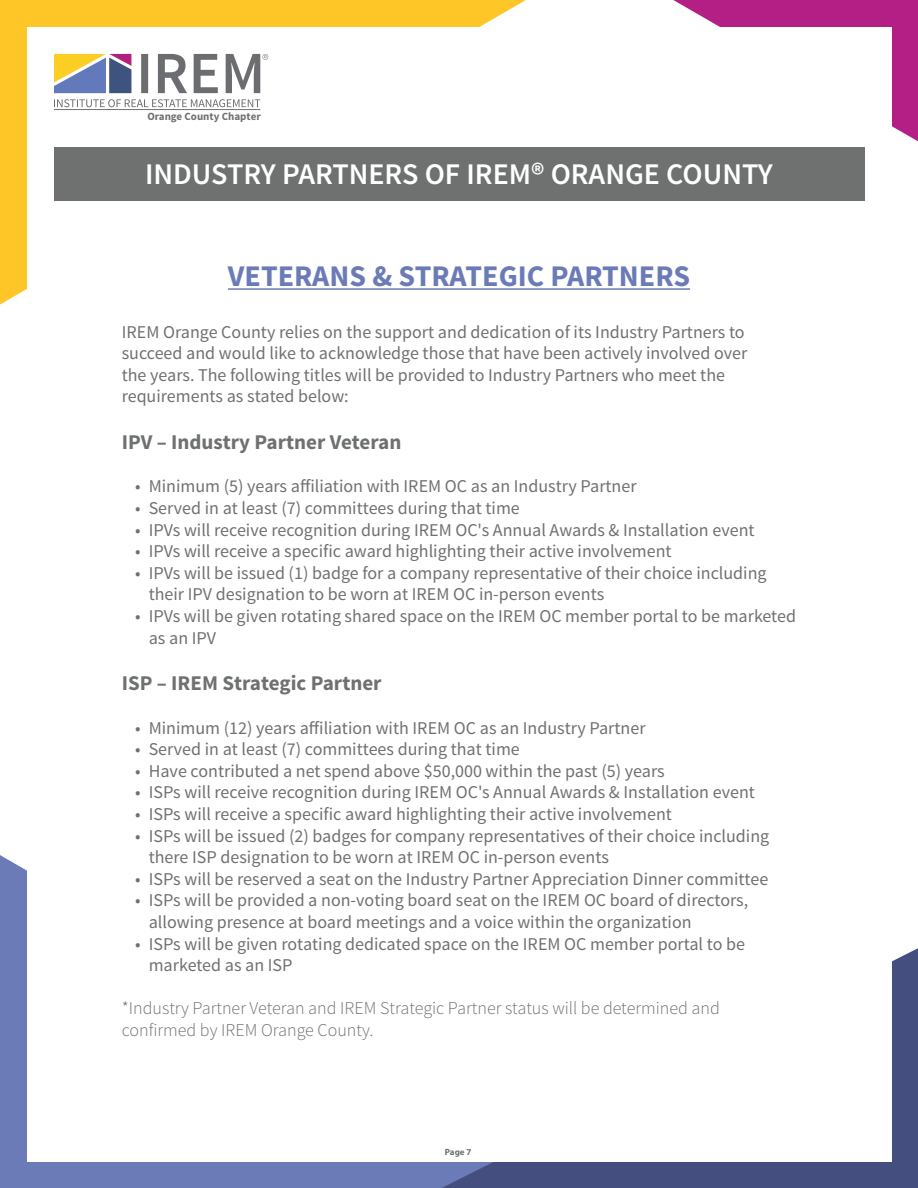
<style>
.page{position:relative;width:918px;height:1188px;background:#fff}
.page>*{position:absolute;margin:0;border:0;box-sizing:border-box;transform-origin:0 0}
.t1{font:600 30px "Source Sans Pro";color:#fff}
.t2{font:700 30px "Source Sans Pro";color:#6b7bb7}
.t3{font:700 21px "Source Sans Pro";color:#6f7171}
.t4{font:18px/21.6px "Source Sans Pro";color:#6f7171}
.t5{font:300 18px/21.6px "Source Sans Pro";color:#6f7171}
.t6{font:700 10.95px "Source Sans Pro";color:#6f7171}
.t7{font:600 10.5px "Source Sans Pro";color:#6f7171}
.t8{font:700 9px "Myriad Pro";color:#6f7171}
</style>
<div class="page">
<div style="left:0;top:855px;width:442px;height:333px;background:#6b7bb7"></div>
<svg style="left:673px;top:0;width:245px;height:141px;background:#ba348f"></svg>
<div style="left:0;top:0;width:526px;height:305px;background:#fec627"></div>
<svg style="left:442px;top:948px;width:476px;height:240px;background:#4d5886"></svg>
<div style="left:27px;top:27px;width:864px;height:1134px;background:#fff"></div>
<svg style="left:54px;top:99px;width:206px;height:8px"></svg>
<svg style="left:54px;top:54px;width:77px;height:39px;background:#98938f"></svg>
<svg style="left:141px;top:54px;width:127px;height:39px"></svg>
<hr style="left:54px;top:109px;width:206px;height:1px;background:#6f7171">
<div style="left:54px;top:147px;width:810px;height:54px;background:#6f7171"></div>
<hr style="left:228px;top:288px;width:462px;height:2px;background:#6b7bb7">
<p class="t6" style="left:147px;top:112px;width:115px">Orange County Chapter</p>
<h1 class="t1" style="left:145px;top:163px;width:629px">INDUSTRY PARTNERS OF IREM® ORANGE COUNTY</h1>
<h1 class="t2" style="left:228px;top:265px;width:464px">VETERANS &amp; STRATEGIC PARTNERS</h1>
<p class="t4" style="left:122px;top:322px;width:627px">IREM Orange County relies on the support and dedication of its Industry Partners to succeed and would like to acknowledge those that have been actively involved over the years. The following titles will be provided to Industry Partners who meet the requirements as stated below:</p>
<p class="t3" style="left:122px;top:434px;width:281px">IPV – Industry Partner Veteran</p>
<p class="t4" style="left:135px;top:477px;width:503px">• Minimum (5) years affiliation with IREM OC as an Industry Partner</p>
<p class="t4" style="left:135px;top:499px;width:386px">• Served in at least (7) committees during that time</p>
<p class="t4" style="left:135px;top:520px;width:621px">• IPVs will receive recognition during IREM OC's Annual Awards &amp; Installation event</p>
<p class="t4" style="left:135px;top:542px;width:538px">• IPVs will receive a specific award highlighting their active involvement</p>
<p class="t4" style="left:149px;top:564px;width:619px;text-indent:-14px">• IPVs will be issued (1) badge for a company representative of their choice including their IPV designation to be worn at IREM OC in-person events</p>
<p class="t4" style="left:149px;top:607px;width:649px;text-indent:-14px">• IPVs will be given rotating shared space on the IREM OC member portal to be marketed as an IPV</p>
<p class="t3" style="left:122px;top:675px;width:261px">ISP – IREM Strategic Partner</p>
<p class="t4" style="left:135px;top:718px;width:512px">• Minimum (12) years affiliation with IREM OC as an Industry Partner</p>
<p class="t4" style="left:135px;top:740px;width:386px">• Served in at least (7) committees during that time</p>
<p class="t4" style="left:135px;top:762px;width:531px">• Have contributed a net spend above $50,000 within the past (5) years</p>
<p class="t4" style="left:135px;top:783px;width:621px">• ISPs will receive recognition during IREM OC's Annual Awards &amp; Installation event</p>
<p class="t4" style="left:135px;top:805px;width:538px">• ISPs will receive a specific award highlighting their active involvement</p>
<p class="t4" style="left:149px;top:826px;width:622px;text-indent:-14px">• ISPs will be issued (2) badges for company representatives of their choice including there ISP designation to be worn at IREM OC in-person events</p>
<p class="t4" style="left:135px;top:870px;width:635px">• ISPs will be reserved a seat on the Industry Partner Appreciation Dinner committee</p>
<p class="t4" style="left:149px;top:891px;width:601px;text-indent:-14px">• ISPs will be provided a non-voting board seat on the IREM OC board of directors, allowing presence at board meetings and a voice within the organization</p>
<p class="t4" style="left:149px;top:934px;width:598px;text-indent:-14px">• ISPs will be given rotating dedicated space on the IREM OC member portal to be marketed as an ISP</p>
<p class="t5" style="left:122px;top:999px;width:600px">*Industry Partner Veteran and IREM Strategic Partner status will be determined and confirmed by IREM Orange County.</p>
<p class="t8" style="left:445px;top:1148px;width:28px">Page 7</p>
<p class="t7" style="left:444px;top:1148px;width:31px">Page 7</p>
</div>
